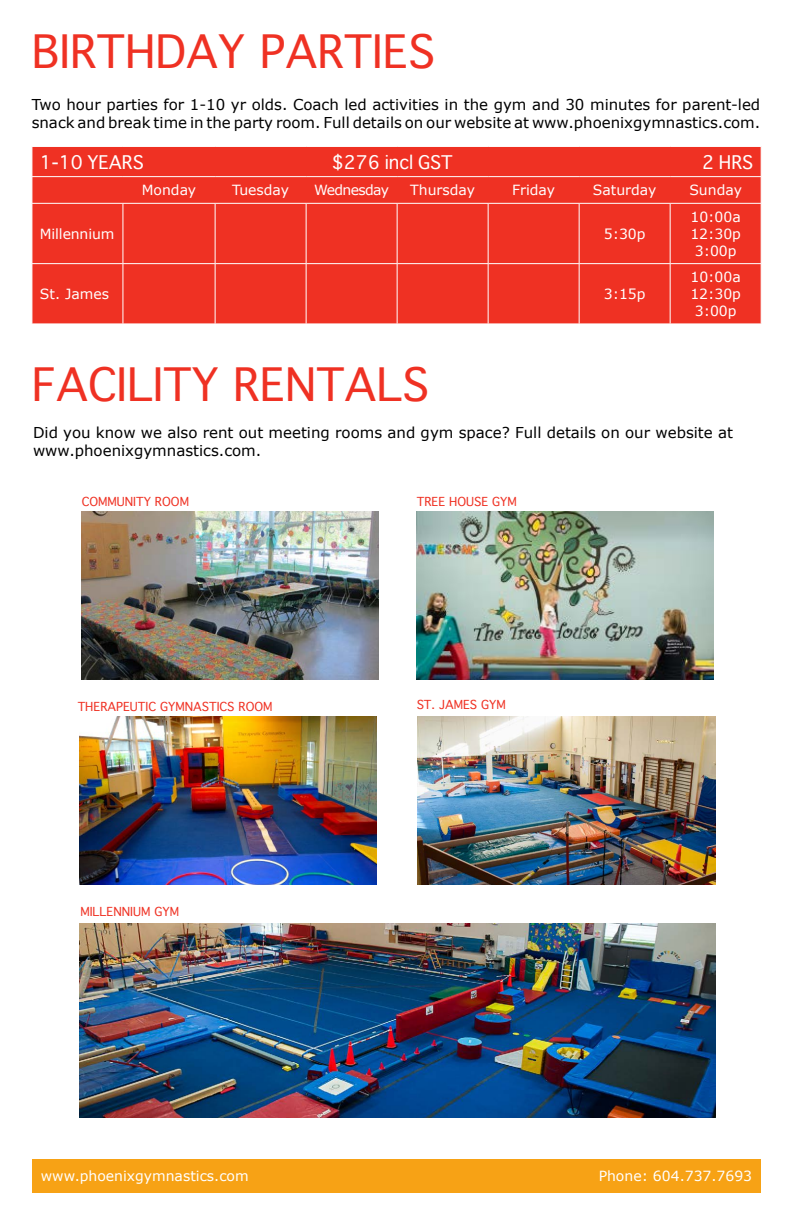
<style>
.page{position:relative;width:792px;height:1224px;background:#fff}
.page>*{position:absolute;margin:0;border:0;box-sizing:border-box;transform-origin:0 0}
.t1{font:44px "Geneva";color:#ef3123}
.t2{font:18px "Geneva";color:#fff}
.t3{font:15px/18px "Verdana";color:#000}
.t4{font:14px/16.8px "Verdana";color:#fff;text-align:center}
.t5{font:11.8px "Geneva";color:#ef3123}
</style>
<div class="page">
<div style="left:33px;top:147px;width:728px;height:177px;background:#ef3123"></div>
<svg style="left:761px;top:147px;width:1px;height:56px"></svg>
<hr style="left:32px;top:203px;width:91px;height:1px;background:#fff">
<hr style="left:123px;top:203px;width:92px;height:1px;background:#fff">
<hr style="left:215px;top:203px;width:91px;height:1px;background:#fff">
<hr style="left:306px;top:203px;width:91px;height:1px;background:#fff">
<hr style="left:397px;top:203px;width:91px;height:1px;background:#fff">
<hr style="left:488px;top:203px;width:91px;height:1px;background:#fff">
<hr style="left:123px;top:204px;width:1px;height:59px;background:#fff">
<hr style="left:215px;top:204px;width:1px;height:59px;background:#fff">
<hr style="left:306px;top:204px;width:1px;height:59px;background:#fff">
<hr style="left:397px;top:204px;width:1px;height:59px;background:#fff">
<hr style="left:488px;top:204px;width:1px;height:59px;background:#fff">
<hr style="left:32px;top:263px;width:91px;height:1px;background:#fff">
<hr style="left:123px;top:263px;width:92px;height:1px;background:#fff">
<hr style="left:123px;top:264px;width:1px;height:60px;background:#fff">
<hr style="left:215px;top:263px;width:91px;height:1px;background:#fff">
<hr style="left:215px;top:264px;width:1px;height:60px;background:#fff">
<hr style="left:306px;top:263px;width:91px;height:1px;background:#fff">
<hr style="left:306px;top:264px;width:1px;height:60px;background:#fff">
<hr style="left:397px;top:263px;width:91px;height:1px;background:#fff">
<hr style="left:397px;top:264px;width:1px;height:60px;background:#fff">
<hr style="left:488px;top:263px;width:91px;height:1px;background:#fff">
<hr style="left:488px;top:264px;width:1px;height:60px;background:#fff">
<hr style="left:579px;top:264px;width:1px;height:60px;background:#fff">
<svg style="left:32px;top:147px;width:1px;height:56px"></svg>
<hr style="left:32px;top:176px;width:91px;height:1px;background:#fff">
<hr style="left:123px;top:176px;width:92px;height:1px;background:#fff">
<hr style="left:215px;top:176px;width:91px;height:1px;background:#fff">
<hr style="left:306px;top:176px;width:91px;height:1px;background:#fff">
<hr style="left:397px;top:176px;width:91px;height:1px;background:#fff">
<hr style="left:488px;top:176px;width:91px;height:1px;background:#fff">
<hr style="left:579px;top:176px;width:91px;height:1px;background:#fff">
<hr style="left:670px;top:176px;width:91px;height:1px;background:#fff">
<hr style="left:579px;top:203px;width:91px;height:1px;background:#fff">
<hr style="left:579px;top:204px;width:1px;height:59px;background:#fff">
<hr style="left:670px;top:203px;width:91px;height:1px;background:#fff">
<hr style="left:670px;top:204px;width:1px;height:59px;background:#fff">
<hr style="left:579px;top:263px;width:91px;height:1px;background:#fff">
<hr style="left:670px;top:263px;width:91px;height:1px;background:#fff">
<hr style="left:670px;top:264px;width:1px;height:60px;background:#fff">
<div style="left:32px;top:1159px;width:729px;height:33px;background:#f7a215"></div>
<img style="left:82px;top:511px;width:297px;height:169px">
<img style="left:417px;top:511px;width:297px;height:169px">
<img style="left:417px;top:716px;width:299px;height:168px">
<img style="left:79px;top:923px;width:637px;height:194px">
<img style="left:79px;top:716px;width:298px;height:168px">
<h1 class="t1" style="left:32px;top:14px;width:400px">BIRTHDAY PARTIES</h1>
<p class="t3" style="left:32px;top:96px;width:730px">Two hour parties for 1-10 yr olds. Coach led activities in the gym and 30 minutes for parent-led snack and break time in the party room. Full details on our website at www.phoenixgymnastics.com.</p>
<p class="t2" style="left:40px;top:147px;width:104px">1-10 YEARS</p>
<p class="t2" style="left:332px;top:147px;width:122px">$276 INCL GST</p>
<p class="t2" style="left:702px;top:147px;width:51px">2 HRS</p>
<p class="t4" style="left:142px;top:182px;width:56px">Monday</p>
<p class="t4" style="left:232px;top:182px;width:59px">Tuesday</p>
<p class="t4" style="left:314px;top:182px;width:76px">Wednesday</p>
<p class="t4" style="left:410px;top:182px;width:66px">Thursday</p>
<p class="t4" style="left:512px;top:182px;width:45px">Friday</p>
<p class="t4" style="left:593px;top:182px;width:65px">Saturday</p>
<p class="t4" style="left:689px;top:182px;width:54px">Sunday</p>
<p class="t4" style="left:40px;top:225px;width:76px">Millennium</p>
<p class="t4" style="left:604px;top:225px;width:43px">5:30p</p>
<p class="t4" style="left:690px;top:208px;width:52px">10:00a<br>12:30p<br>3:00p</p>
<p class="t4" style="left:40px;top:286px;width:71px">St. James</p>
<p class="t4" style="left:604px;top:286px;width:43px">3:15p</p>
<h1 class="t1" style="left:32px;top:347px;width:106px">FACILITY</h1>
<h1 class="t1" style="left:233px;top:347px;width:29px">RENTAL</h1>
<h1 class="t1" style="left:402px;top:347px;width:28px">S</h1>
<p class="t4" style="left:690px;top:269px;width:52px">10:00a<br>12:30p<br>3:00p</p>
<p class="t3" style="left:33px;top:423px;width:701px">Did you know we also rent out meeting rooms and gym space? Full details on our website at www.phoenixgymnastics.com.</p>
<p class="t5" style="left:82px;top:491px;width:43px">COMMUNITY</p>
<p class="t5" style="left:155px;top:491px;width:36px">ROOM</p>
<p class="t5" style="left:417px;top:491px;width:8px">TREE</p>
<p class="t5" style="left:449px;top:491px;width:69px">HOUSE GYM</p>
<p class="t5" style="left:78px;top:696px;width:24px">THERAPEUTI</p>
<p class="t5" style="left:148px;top:696px;width:126px">C GYMNASTICS ROOM</p>
<p class="t5" style="left:80px;top:902px;width:17px">MILLENNIU</p>
<p class="t5" style="left:141px;top:902px;width:39px">M GY M</p>
<p class="t5" style="left:417px;top:694px;width:90px">ST. JAMES GYM</p>
<p class="t4" style="left:41px;top:1168px;width:209px">www.phoenixgymnastics.com</p>
<p class="t4" style="left:599px;top:1168px;width:155px">Phone: 604.737.7693</p>
</div>
